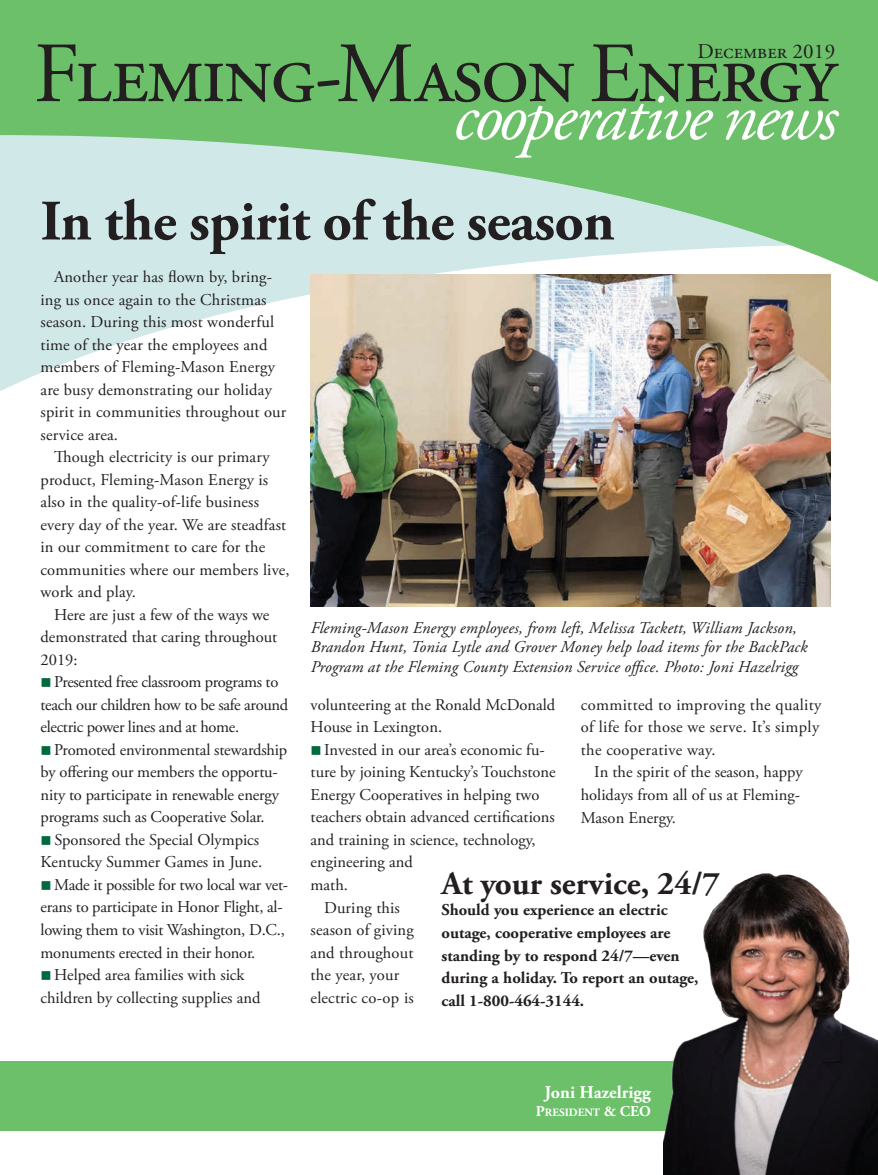
<style>
.page{position:relative;width:878px;height:1175px;background:#fff}
.page>*{position:absolute;margin:0;border:0;box-sizing:border-box;transform-origin:0 0}
.t1{font:85.5px "Adobe Garamond Pro";letter-spacing:-.03em;color:#231f20}
.t2{font:italic 70.35px "Adobe Garamond Pro";letter-spacing:-.04em;color:#fff}
.t3{font:700 57px "Adobe Garamond Pro";letter-spacing:-.01em;color:#231f20}
.t4{font:700 33px "Adobe Garamond Pro";color:#231f20}
.t5{font:21px "Adobe Garamond Pro";color:#231f20}
.t6{font:700 18px "Adobe Garamond Pro";color:#fff}
.t7{font:16.5px/22.5px "Adobe Garamond Pro";color:#231f20}
.t8{font:italic 16.5px/19.5px "Adobe Garamond Pro";letter-spacing:.01em;color:#231f20}
.t9{font:700 16.5px/22.5px "Adobe Garamond Pro";color:#231f20}
.t10{font:16.5px/22.5px "Adobe Garamond Pro";letter-spacing:-.02em;color:#231f20}
.t11{font:16.5px/22.5px "Adobe Garamond Pro";letter-spacing:.02em;color:#231f20}
.t12{font:700 11.25px "Adobe Garamond Pro";color:#fff}
.s1{color:#00693d}
.s2{font-size:15px}
</style>
<div class="page">
<div style="left:0;top:1060px;width:767px;height:70px;background:#6bc069"></div>
<svg style="left:0;top:289px;width:831px;height:109px"></svg>
<svg style="left:0;top:0;width:878px;height:289px;background:#91cf98"></svg>
<img style="left:663px;top:873px;width:215px;height:301px">
<img style="left:310px;top:274px;width:520px;height:333px">
<p class="t5" style="left:697px;top:39px;width:139px">December 2019</p>
<h1 class="t1" style="left:34px;top:23px;width:805px">Fleming-Mason Energy</h1>
<h2 class="t2" style="left:453px;top:74px;width:386px">cooperative news</h2>
<h3 class="t3" style="left:40px;top:188px;width:575px">In the spirit of the season</h3>
<p class="t7" style="left:41px;top:266px;width:247px;text-indent:13px">Another year has flown by, bring&shy;ing us once again to the Christmas season. During this most wonderful time of the year the employees and members of Fleming-Mason Energy are busy demonstrating our holiday spirit in communities throughout our service area.</p>
<p class="t7" style="left:41px;top:446px;width:251px;text-indent:13px">Though electricity is our primary product, Fleming-Mason Energy is also in the quality-of-life business every day of the year. We are steadfast in our commitment to care for the communities where our members live, work and play.</p>
<p class="t7" style="left:41px;top:604px;width:238px;text-indent:13px">Here are just a few of the ways we demonstrated that caring throughout<br>2019:</p>
<p class="t10" style="left:40px;top:671px;width:249px"><span class="s1">■</span> Presented free classroom programs to teach our children how to be safe around electric power lines and at home.</p>
<p class="t7" style="left:40px;top:739px;width:248px"><span class="s1">■</span> Promoted environmental stewardship by offering our members the opportu&shy;nity to participate in renewable energy programs such as Cooperative Solar.</p>
<p class="t7" style="left:40px;top:829px;width:223px"><span class="s1">■</span> Sponsored the Special Olympics<br>Kentucky Summer Games in June.</p>
<p class="t7" style="left:40px;top:874px;width:249px"><span class="s1">■</span> Made it possible for two local war vet&shy;erans to participate in Honor Flight, al&shy;lowing them to visit Washington, D.C., monuments erected in their honor.</p>
<p class="t7" style="left:40px;top:964px;width:221px"><span class="s1">■</span> Helped area families with sick children by collecting supplies and</p>
<p class="t8" style="left:311px;top:618px;width:498px">Fleming-Mason Energy employees, from left, Melissa Tackett, William Jackson,<br>Brandon Hunt, Tonia Lytle and Grover Money help load items for the BackPack<br>Program at the Fleming County Extension Service office. Photo: Joni Hazelrigg</p>
<p class="t7" style="left:310px;top:694px;width:246px">volunteering at the Ronald McDonald<br>House in Lexington.</p>
<p class="t7" style="left:310px;top:739px;width:236px"><span class="s1">■</span> Invested in our area’s economic fu-</p>
<p class="t7" style="left:310px;top:761px;width:246px">ture by joining Kentucky’s Touchstone</p>
<p class="t7" style="left:310px;top:784px;width:230px">Energy Cooperatives in helping two</p>
<p class="t7" style="left:310px;top:806px;width:246px">teachers obtain advanced certifications</p>
<p class="t7" style="left:310px;top:829px;width:226px">and training in science, technology,</p>
<p class="t7" style="left:310px;top:851px;width:104px">engineering and</p>
<p class="t7" style="left:310px;top:874px;width:39px">math.</p>
<p class="t7" style="left:324px;top:896px;width:77px">During this</p>
<p class="t7" style="left:310px;top:919px;width:105px">season of giving</p>
<p class="t7" style="left:310px;top:941px;width:104px">and throughout</p>
<p class="t7" style="left:310px;top:964px;width:90px">the year, your</p>
<p class="t7" style="left:310px;top:986px;width:105px">electric co-op is</p>
<p class="t11" style="left:580px;top:694px;width:242px">committed to improving the quality of life for those we serve. It’s simply the cooperative way.</p>
<p class="t7" style="left:580px;top:761px;width:223px;text-indent:13px">In the spirit of the season, happy holidays from all of us at Fleming-<br>Mason Energy.</p>
<h3 class="t4" style="left:441px;top:864px;width:280px">At your service, 24/7</h3>
<p class="t9" style="left:441px;top:899px;width:258px">Should you experience an electric outage, cooperative employees are standing by to respond 24/7—even during a holiday. To report an outage, call 1-800-464-3144.</p>
<p class="t6" style="left:544px;top:1081px;width:108px">Joni Hazelrigg</p>
<p class="t12" style="left:536px;top:1105px;width:116px"><span class="s2">P</span>RESIDENT <span class="s2">&amp; CEO</span></p>
</div>
